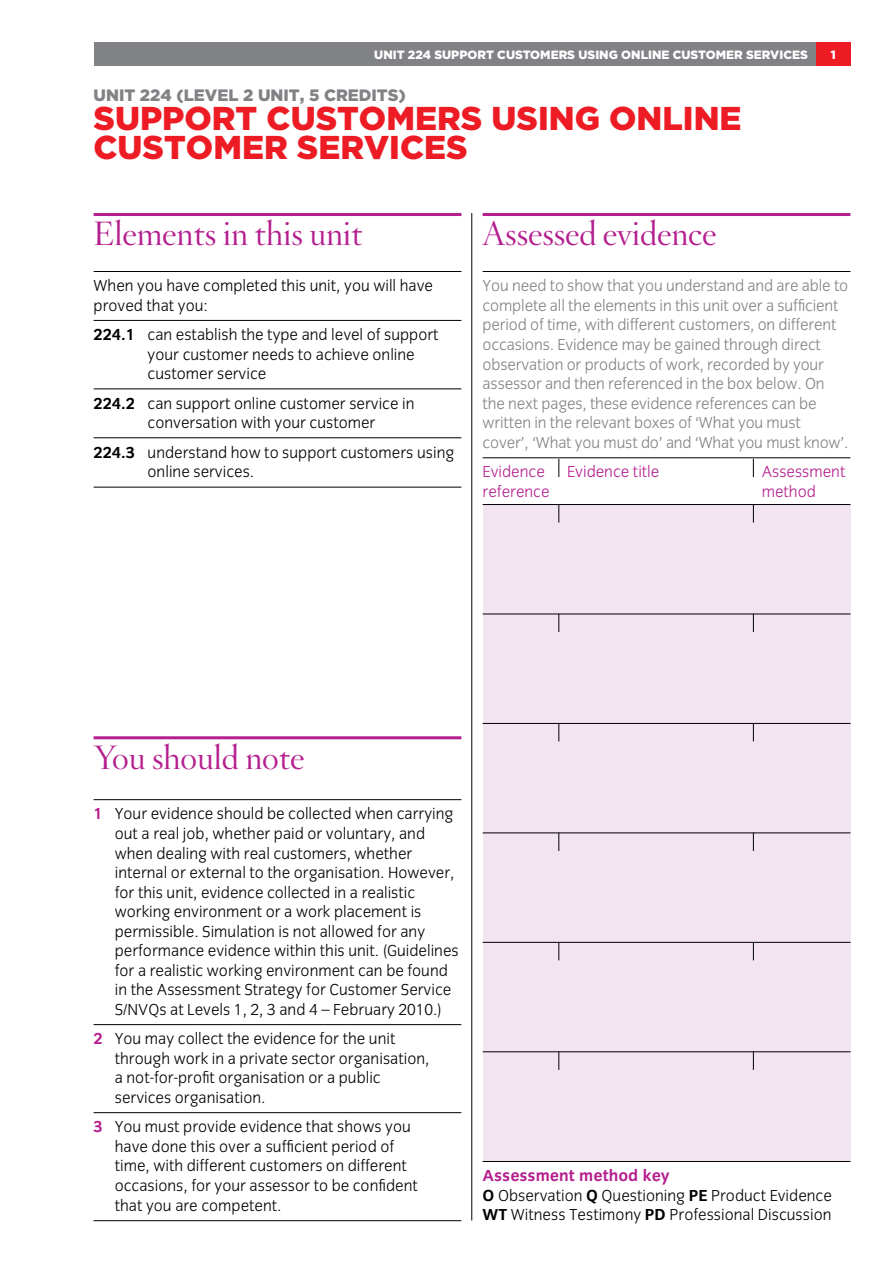
<style>
.page{position:relative;width:893px;height:1263px;background:#fff}
.page>*{position:absolute;margin:0;border:0;box-sizing:border-box;transform-origin:0 0}
.t1{font:33px "Hoefler Titling HTF Lt Roman";color:#b41e8e}
.t2{font:900 33px/29.4px "Gotham";color:#ed1c24}
.t3{font:300 16.5px/19.5px "Congress Sans";color:#000}
.t4{font:300 16.5px/19.5px "Congress Sans";letter-spacing:-.01em;color:#808285}
.t5{font:300 16.5px/19.5px "Congress Sans";color:#b41e8e}
.t6{font:900 16.5px "Gotham";color:#808285}
.t7{font:900 12px "Gotham";color:#fff}
.s1{font-weight:700}
.s2{font-weight:700;color:#b41e8e}
</style>
<div class="page">
<hr style="left:94px;top:736px;width:367px;height:3px;background:#b41e8e">
<hr style="left:94px;top:799px;width:367px;height:1px;background:#000">
<hr style="left:94px;top:1024px;width:367px;height:1px;background:#000">
<hr style="left:94px;top:1112px;width:367px;height:1px;background:#000">
<hr style="left:94px;top:1220px;width:367px;height:1px;background:#000">
<hr style="left:94px;top:213px;width:367px;height:3px;background:#b41e8e">
<hr style="left:94px;top:271px;width:367px;height:1px;background:#000">
<hr style="left:94px;top:320px;width:367px;height:1px;background:#000">
<hr style="left:94px;top:389px;width:367px;height:1px;background:#000">
<hr style="left:94px;top:437px;width:367px;height:1px;background:#000">
<hr style="left:94px;top:487px;width:367px;height:1px;background:#000">
<div style="left:483px;top:504px;width:367px;height:657px;background:#f2e4f0"></div>
<hr style="left:483px;top:213px;width:367px;height:3px;background:#b41e8e">
<hr style="left:483px;top:271px;width:367px;height:1px;background:#000">
<hr style="left:483px;top:457px;width:367px;height:1px;background:#000">
<svg style="left:559px;top:459px;width:1px;height:18px"></svg>
<hr style="left:483px;top:504px;width:367px;height:1px;background:#000">
<svg style="left:559px;top:505px;width:1px;height:18px"></svg>
<svg style="left:753px;top:505px;width:1px;height:18px"></svg>
<hr style="left:483px;top:614px;width:367px;height:1px;background:#000">
<svg style="left:559px;top:614px;width:1px;height:18px"></svg>
<svg style="left:753px;top:614px;width:1px;height:18px"></svg>
<hr style="left:483px;top:723px;width:367px;height:1px;background:#000">
<svg style="left:559px;top:724px;width:1px;height:17px"></svg>
<svg style="left:753px;top:724px;width:1px;height:17px"></svg>
<hr style="left:483px;top:833px;width:367px;height:1px;background:#000">
<svg style="left:559px;top:833px;width:1px;height:18px"></svg>
<svg style="left:753px;top:833px;width:1px;height:18px"></svg>
<hr style="left:483px;top:942px;width:367px;height:1px;background:#000">
<svg style="left:559px;top:942px;width:1px;height:18px"></svg>
<svg style="left:753px;top:943px;width:1px;height:17px"></svg>
<hr style="left:483px;top:1051px;width:367px;height:1px;background:#000">
<svg style="left:559px;top:1051px;width:1px;height:19px"></svg>
<svg style="left:753px;top:1051px;width:1px;height:19px"></svg>
<svg style="left:753px;top:459px;width:1px;height:18px"></svg>
<hr style="left:483px;top:1161px;width:367px;height:1px;background:#000">
<div style="left:94px;top:43px;width:756px;height:23px;background:#808285"></div>
<hr style="left:471px;top:213px;width:1px;height:1007px;background:#000">
<div style="left:816px;top:43px;width:34px;height:23px;background:#ed1c24"></div>
<p class="t7" style="left:374px;top:47px;width:435px">UNIT 224 SUPPORT CUSTOMERS USING ONLINE CUSTOMER SERVICES</p>
<p class="t6" style="left:94px;top:85px;width:314px">UNIT 224 (LEVEL 2 UNIT, 5 CREDITS)</p>
<h1 class="t2" style="left:94px;top:103px;width:649px">SUPPORT CUSTOMERS USING ONLINE<br>CUSTOMER SERVICES</h1>
<p class="t7" style="left:831px;top:47px;width:7px">1</p>
<h1 class="t1" style="left:94px;top:212px;width:271px">Elements in this unit</h1>
<p class="t3" style="left:94px;top:276px;width:341px">When you have completed this unit, you will have proved that you:</p>
<p class="t3" style="left:148px;top:325px;width:293px;text-indent:-54px"><span class="s1">224.1</span> can establish the type and level of support your customer needs to achieve online customer service</p>
<p class="t3" style="left:148px;top:393px;width:268px;text-indent:-54px"><span class="s1">224.2</span> can support online customer service in conversation with your customer</p>
<p class="t3" style="left:148px;top:442px;width:308px;text-indent:-54px"><span class="s1">224.3</span> understand how to support customers using online services.</p>
<h1 class="t1" style="left:483px;top:212px;width:235px">Assessed evidence</h1>
<p class="t4" style="left:483px;top:276px;width:367px">You need to show that you understand and are able to complete all the elements in this unit over a sufficient period of time, with different customers, on different occasions. Evidence may be gained through direct observation or products of work, recorded by your assessor and then referenced in the box below. On the next pages, these evidence references can be written in the relevant boxes of ‘What you must cover’, ‘What you must do’ and ‘What you must know’.</p>
<p class="t5" style="left:483px;top:462px;width:68px">Evidence reference</p>
<p class="t5" style="left:567px;top:462px;width:94px">Evidence title</p>
<p class="t5" style="left:762px;top:462px;width:85px">Assessment method</p>
<h1 class="t1" style="left:94px;top:736px;width:212px">You should note</h1>
<p class="t3" style="left:115px;top:804px;width:345px;text-indent:-21px"><span class="s2">1</span> Your evidence should be collected when carrying out a real job, whether paid or voluntary, and when dealing with real customers, whether internal or external to the organisation. However, for this unit, evidence collected in a realistic working environment or a work placement is permissible. Simulation is not allowed for any performance evidence within this unit. (Guidelines for a realistic working environment can be found in the Assessment Strategy for Customer Service S/NVQs at Levels 1, 2, 3 and 4 – February 2010.)</p>
<p class="t3" style="left:115px;top:1029px;width:316px;text-indent:-21px"><span class="s2">2</span> You may collect the evidence for the unit through work in a private sector organisation, a not-for-profit organisation or a public services organisation.</p>
<p class="t3" style="left:115px;top:1117px;width:305px;text-indent:-21px"><span class="s2">3</span> You must provide evidence that shows you have done this over a sufficient period of time, with different customers on different occasions, for your assessor to be confident that you are competent.</p>
<p class="t3" style="left:483px;top:1166px;width:351px"><span class="s2">Assessment method key<br></span><span class="s1">O</span> Observation <span class="s1">Q</span> Questioning <span class="s1">PE</span> Product Evidence<br><span class="s1">WT</span> Witness Testimony <span class="s1">PD</span> Professional Discussion</p>
</div>
